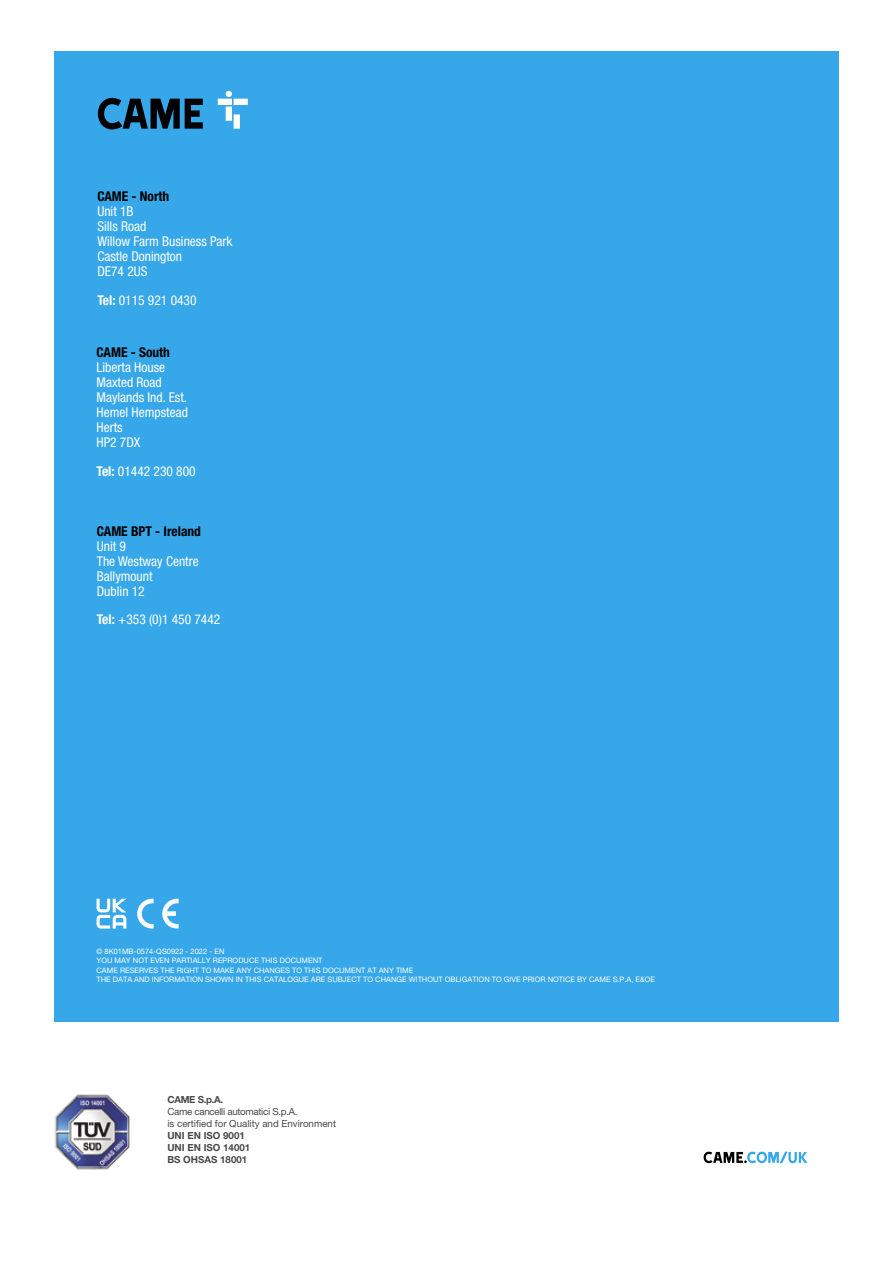
<style>
.page{position:relative;width:893px;height:1263px;background:#fff}
.page>*{position:absolute;margin:0;border:0;box-sizing:border-box;transform-origin:0 0}
.t1{font:condensed 13.5px/15px "Helvetica Neue LT Std";color:#fff}
.t2{font:700 condensed 13.5px "Helvetica Neue LT Std";color:#000}
.t3{font:9.75px/12px "Helvetica Neue LT Std";color:#484848}
.t4{font:700 9.75px/12px "Helvetica Neue LT Std";color:#484848}
.t5{font:7.5px/9px "Helvetica Neue LT Pro";color:#fff}
.s1{font-weight:700}
</style>
<div class="page">
<div style="left:54px;top:51px;width:785px;height:970px;background:#36a7e9"></div>
<img style="left:54px;top:1094px;width:76px;height:76px">
<svg style="left:704px;top:1152px;width:103px;height:11px"></svg>
<svg style="left:218px;top:91px;width:30px;height:38px"></svg>
<svg style="left:98px;top:98px;width:105px;height:31px"></svg>
<svg style="left:137px;top:899px;width:17px;height:29px"></svg>
<svg style="left:162px;top:899px;width:17px;height:29px"></svg>
<svg style="left:97px;top:899px;width:29px;height:29px"></svg>
<h1 class="t2" style="left:97px;top:188px;width:73px">CAME - North</h1>
<h1 class="t1" style="left:97px;top:204px;width:137px">Unit 1B<br>Sills Road<br>Willow Farm Business Park<br>Castle Donington<br>DE74 2US</h1>
<h1 class="t1" style="left:97px;top:292px;width:101px"><span class="s1">Tel:</span> 0115 921 0430</h1>
<h1 class="t2" style="left:97px;top:344px;width:75px">CAME - South</h1>
<h1 class="t1" style="left:97px;top:360px;width:93px">Liberta House<br>Maxted Road<br>Maylands Ind. Est.<br>Hemel Hempstead<br>Herts<br>HP2 7DX</h1>
<h1 class="t1" style="left:97px;top:464px;width:101px"><span class="s1">Tel:</span> 01442 230 800</h1>
<h1 class="t2" style="left:97px;top:523px;width:106px">CAME BPT - Ireland</h1>
<h1 class="t1" style="left:97px;top:538px;width:103px">Unit 9<br>The Westway Centre<br>Ballymount<br>Dublin 12</h1>
<h1 class="t1" style="left:97px;top:612px;width:125px"><span class="s1">Tel:</span> +353 (0)1 450 7442</h1>
<p class="t5" style="left:97px;top:946px;width:227px">© 8K01MB-0574-QS0922 - 2022 - EN<br>YOU MAY NOT EVEN PARTIALLY REPRODUCE THIS DOCUMENT</p>
<p class="t5" style="left:97px;top:966px;width:560px">CAME RESERVES THE RIGHT TO MAKE ANY CHANGES TO THIS DOCUMENT AT ANY TIME<br>THE DATA AND INFORMATION SHOWN IN THIS CATALOGUE ARE SUBJECT TO CHANGE WITHOUT OBLIGATION TO GIVE PRIOR NOTICE BY CAME S.P.A, E&amp;OE</p>
<h2 class="t4" style="left:167px;top:1094px;width:57px">CAME S.p.A.</h2>
<h2 class="t3" style="left:167px;top:1106px;width:170px">Came cancelli automatici S.p.A.<br>is certified for Quality and Environment</h2>
<h2 class="t4" style="left:167px;top:1130px;width:84px">UNI EN ISO 9001<br>UNI EN ISO 14001<br>BS OHSAS 18001</h2>
</div>
